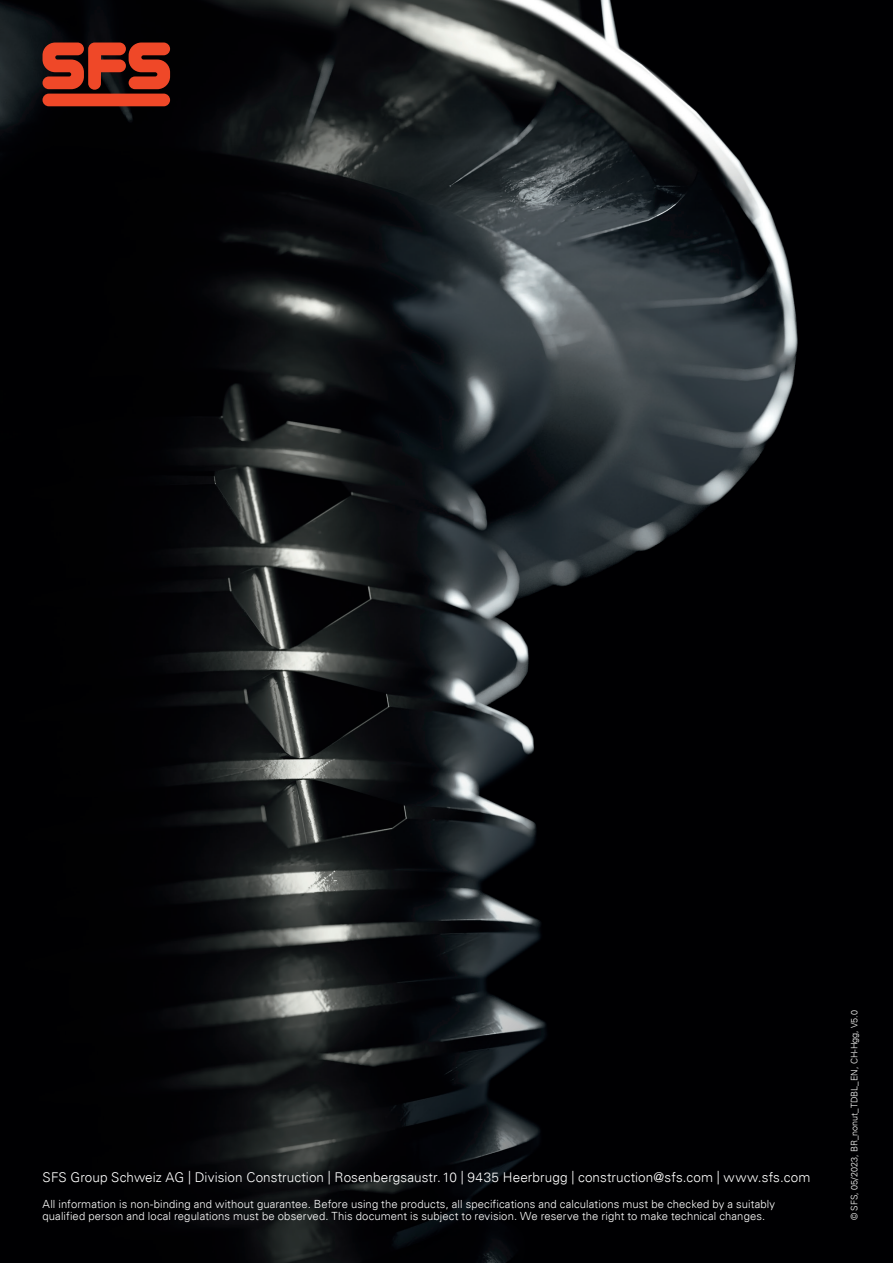
<style>
.page{position:relative;width:893px;height:1263px;background:#fff}
.page>*{position:absolute;margin:0;border:0;box-sizing:border-box;transform-origin:0 0}
.A4_Caption{font:300 13.5px "Univers";letter-spacing:.005em;color:#fff}
.A4_Caption-2{font:300 11.25px/12.8px "Univers";letter-spacing:.01em;color:#fff}
.t1{font:300 9px "Univers";color:#fff}
</style>
<div class="page">
<img style="left:0;top:0;width:893px;height:1263px">
<svg style="left:42px;top:42px;width:128px;height:64px;background:#9a301c"></svg>
<div style="left:42px;top:94px;width:128px;height:12px;background:#ef4828;border-radius:6px"></div>
<p class="A4_Caption" style="left:43px;top:1169px;width:769px">SFS Group Schweiz AG | Division Construction | Rosenbergsaustr.10 | 9435 Heerbrugg | construction@sfs.com | www.sfs.com</p>
<p class="A4_Caption-2" style="left:43px;top:1197px;width:734px">All information is non-binding and without guarantee. Before using the products, all specifications and calculations must be checked by a suitably qualified person and local regulations must be observed. This document is subject to revision. We reserve the right to make technical changes.</p>
<p class="t1" style="left:849px;top:1220px;width:212px;rotate:-90deg">© SFS, 05/2023, BR_nonut_TDBL_EN, CH-Hgg, V5.0</p>
</div>
